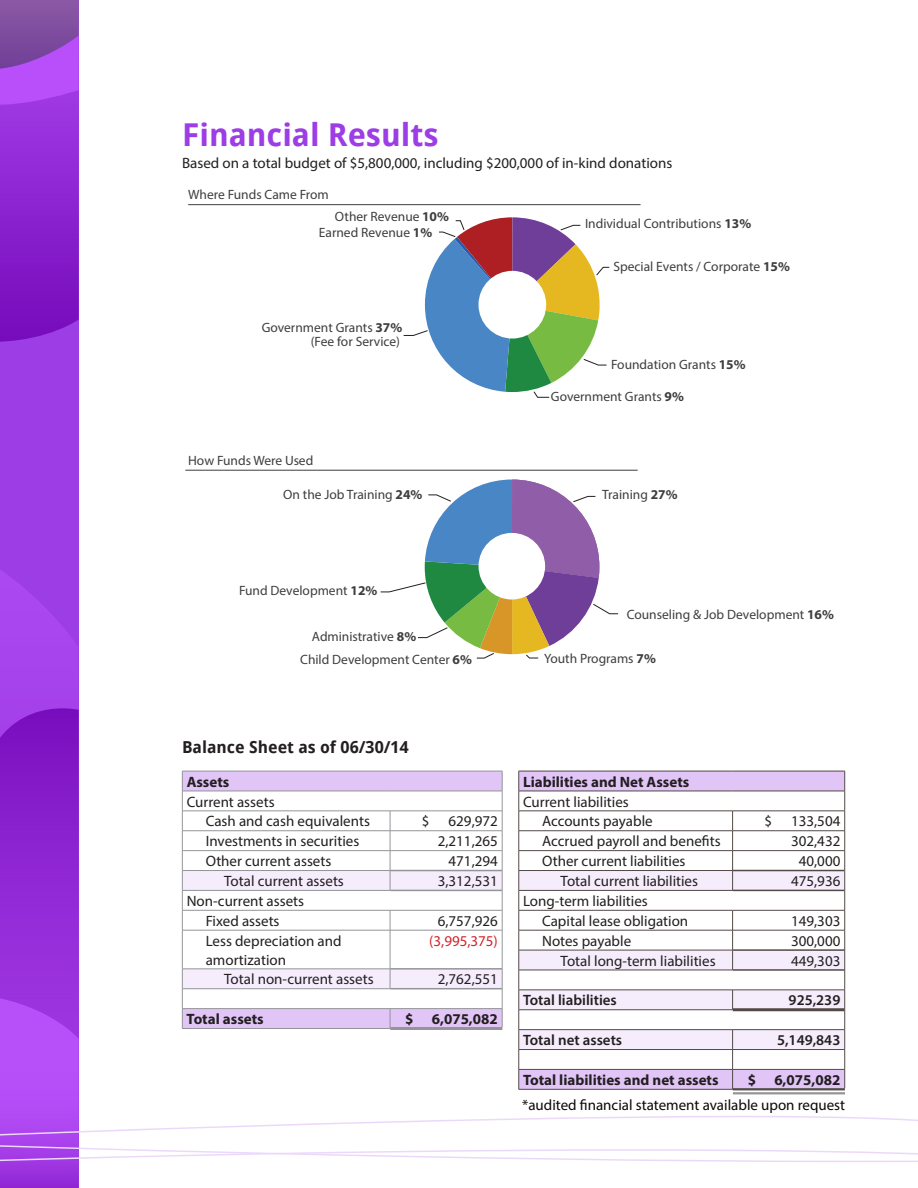
<style>
.page{position:relative;width:918px;height:1188px;background:#fff}
.page>*{position:absolute;margin:0;border:0;box-sizing:border-box;transform-origin:0 0}
.Heading{font:700 31.5px "Droid Sans";color:#9c3de6}
.Body{font:700 16.5px "Droid Sans";color:#231f20}
.Body-2{font:15px/18.8px "Myriad Pro";color:#231f20}
.Body-3{font:700 15px "Myriad Pro";color:#231f20}
.Body-4{font:600 15px "Myriad Pro";color:#231f20}
.Heading-2{font:15px "Myriad Pro";color:#0c0806}
.Body-5{font:15px "Myriad Pro";color:#d1232a}
.t1{font:13.5px/14.2px "Myriad Pro";color:#3e3e3f;text-align:right}
.s1{font-weight:700}
</style>
<div class="page">
<hr style="left:182px;top:1028px;width:208px;height:1px;background:#939598">
<hr style="left:390px;top:1027px;width:112px;height:3px;background:#939598">
<svg style="left:182px;top:771px;width:321px;height:257px"></svg>
<svg style="left:520px;top:772px;width:324px;height:317px"></svg>
<svg style="left:520px;top:871px;width:324px;height:178px"></svg>
<hr style="left:519px;top:771px;width:214px;height:1px;background:#524a47">
<hr style="left:733px;top:771px;width:112px;height:1px;background:#524a47">
<hr style="left:519px;top:791px;width:214px;height:1px;background:#524a47">
<hr style="left:733px;top:791px;width:112px;height:1px;background:#524a47">
<hr style="left:519px;top:811px;width:214px;height:1px;background:#524a47">
<hr style="left:733px;top:811px;width:112px;height:1px;background:#524a47">
<hr style="left:519px;top:830px;width:214px;height:1px;background:#524a47">
<hr style="left:733px;top:830px;width:112px;height:1px;background:#524a47">
<hr style="left:519px;top:850px;width:214px;height:1px;background:#524a47">
<hr style="left:733px;top:850px;width:112px;height:1px;background:#524a47">
<hr style="left:519px;top:870px;width:214px;height:1px;background:#524a47">
<svg style="left:732px;top:811px;width:1px;height:79px"></svg>
<hr style="left:519px;top:890px;width:214px;height:1px;background:#524a47">
<hr style="left:519px;top:910px;width:214px;height:1px;background:#524a47">
<hr style="left:733px;top:910px;width:112px;height:1px;background:#524a47">
<hr style="left:519px;top:930px;width:214px;height:1px;background:#524a47">
<hr style="left:733px;top:930px;width:112px;height:1px;background:#524a47">
<hr style="left:519px;top:950px;width:214px;height:1px;background:#524a47">
<svg style="left:732px;top:910px;width:1px;height:60px"></svg>
<hr style="left:519px;top:970px;width:214px;height:1px;background:#524a47">
<hr style="left:519px;top:990px;width:214px;height:1px;background:#524a47">
<hr style="left:733px;top:990px;width:112px;height:1px;background:#524a47">
<svg style="left:732px;top:990px;width:1px;height:19px"></svg>
<hr style="left:519px;top:1009px;width:214px;height:1px;background:#524a47">
<hr style="left:519px;top:1029px;width:214px;height:1px;background:#524a47">
<hr style="left:733px;top:1029px;width:112px;height:1px;background:#524a47">
<hr style="left:519px;top:1049px;width:214px;height:1px;background:#524a47">
<hr style="left:733px;top:1049px;width:112px;height:1px;background:#524a47">
<hr style="left:519px;top:1069px;width:214px;height:1px;background:#524a47">
<svg style="left:519px;top:771px;width:1px;height:318px"></svg>
<hr style="left:733px;top:1069px;width:112px;height:1px;background:#524a47">
<svg style="left:732px;top:1030px;width:1px;height:59px"></svg>
<svg style="left:844px;top:771px;width:1px;height:317px"></svg>
<hr style="left:519px;top:1089px;width:214px;height:1px;background:#524a47">
<hr style="left:733px;top:1008px;width:112px;height:3px;background:#524a47">
<hr style="left:733px;top:949px;width:112px;height:2px;background:#524a47">
<hr style="left:733px;top:969px;width:112px;height:2px;background:#524a47">
<hr style="left:733px;top:870px;width:112px;height:1px;background:#524a47">
<hr style="left:733px;top:890px;width:112px;height:1px;background:#524a47">
<hr style="left:733px;top:1088px;width:112px;height:2px;background:#524a47">
<hr style="left:188px;top:204px;width:453px;height:1px;background:#3e3e3f">
<svg style="left:403px;top:217px;width:207px;height:181px"></svg>
<hr style="left:185px;top:470px;width:453px;height:1px;background:#3e3e3f">
<svg style="left:380px;top:480px;width:238px;height:178px"></svg>
<div style="left:0;top:0;width:79px;height:1188px;background:#9c3de6"></div>
<img style="left:0;top:130px;width:79px;height:212px">
<img style="left:0;top:570px;width:78px;height:113px">
<img style="left:0;top:708px;width:79px;height:290px">
<img style="left:0;top:998px;width:79px;height:190px">
<svg style="left:0;top:0;width:79px;height:105px;background:#984dc8"></svg>
<svg style="left:0;top:1116px;width:918px;height:20px"></svg>
<svg style="left:0;top:1145px;width:918px;height:17px"></svg>
<hr style="left:733px;top:1092px;width:112px;height:2px;background:#939598">
<p class="Heading" style="left:182px;top:116px;width:258px">Financial Results</p>
<p class="Body-2" style="left:182px;top:154px;width:492px">Based on a total budget of $5,800,000, including $200,000 of in-kind donations</p>
<p class="t1" style="left:188px;top:187px;width:142px">Where Funds Came From</p>
<p class="t1" style="left:335px;top:209px;width:116px">Other Revenue <span class="s1">10%</span></p>
<p class="t1" style="left:319px;top:225px;width:115px">Earned Revenue <span class="s1">1%</span></p>
<p class="t1" style="left:262px;top:320px;width:142px">Government Grants <span class="s1">37% </span>(Fee for Service)</p>
<p class="t1" style="left:188px;top:453px;width:127px">How Funds Were Used</p>
<p class="t1" style="left:283px;top:487px;width:141px">On the Job Training <span class="s1">24%</span></p>
<p class="t1" style="left:239px;top:583px;width:140px">Fund Development <span class="s1">12%</span></p>
<p class="t1" style="left:312px;top:629px;width:106px">Administrative <span class="s1">8%</span></p>
<p class="t1" style="left:585px;top:217px;width:168px">Individual Contributions <span class="s1">13%</span></p>
<p class="t1" style="left:613px;top:259px;width:178px">Special Events / Corporate <span class="s1">15%</span></p>
<p class="t1" style="left:611px;top:357px;width:136px">Foundation Grants <span class="s1">15%</span></p>
<p class="t1" style="left:551px;top:389px;width:135px">Government Grants <span class="s1">9%</span></p>
<p class="t1" style="left:602px;top:487px;width:77px">Training <span class="s1">27%</span></p>
<p class="t1" style="left:627px;top:607px;width:209px">Counseling &amp; Job Development <span class="s1">16%</span></p>
<p class="t1" style="left:300px;top:652px;width:173px">Child Development Center <span class="s1">6%</span></p>
<p class="t1" style="left:544px;top:651px;width:113px">Youth Programs <span class="s1">7%</span></p>
<p class="Body" style="left:182px;top:737px;width:228px">Balance Sheet as of 06/30/14</p>
<p class="Body-3" style="left:187px;top:772px;width:44px">Assets</p>
<p class="Body-2" style="left:187px;top:792px;width:89px">Current assets</p>
<p class="Body-2" style="left:206px;top:812px;width:166px">Cash and cash equivalents</p>
<p class="Body-2" style="left:422px;top:812px;width:9px">$</p>
<p class="Body-2" style="left:449px;top:812px;width:51px">629,972</p>
<p class="Body-2" style="left:206px;top:832px;width:155px">Investments in securities</p>
<p class="Body-2" style="left:438px;top:832px;width:62px">2,211,265</p>
<p class="Body-2" style="left:206px;top:852px;width:127px">Other current assets</p>
<p class="Body-2" style="left:449px;top:852px;width:51px">471,294</p>
<p class="Body-2" style="left:224px;top:871px;width:121px">Total current assets</p>
<p class="Body-2" style="left:438px;top:871px;width:62px">3,312,531</p>
<p class="Body-2" style="left:187px;top:891px;width:119px">Non-current assets</p>
<p class="Body-2" style="left:206px;top:911px;width:75px">Fixed assets</p>
<p class="Body-2" style="left:438px;top:911px;width:62px">6,757,926</p>
<p class="Body-2" style="left:206px;top:931px;width:137px">Less depreciation and amortization</p>
<p class="Body-5" style="left:429px;top:931px;width:70px">(3,995,375)</p>
<p class="Body-2" style="left:224px;top:970px;width:151px">Total non-current assets</p>
<p class="Body-2" style="left:438px;top:970px;width:62px">2,762,551</p>
<p class="Body-3" style="left:187px;top:1009px;width:79px">Total assets</p>
<p class="Body-3" style="left:405px;top:1009px;width:94px">$ 6,075,082</p>
<p class="Body-3" style="left:523px;top:772px;width:168px">Liabilities and Net Assets</p>
<p class="Body-2" style="left:523px;top:792px;width:107px">Current liabilities</p>
<p class="Body-2" style="left:542px;top:812px;width:112px">Accounts payable</p>
<p class="Body-2" style="left:764px;top:812px;width:9px">$</p>
<p class="Body-2" style="left:791px;top:812px;width:51px">133,504</p>
<p class="Body-2" style="left:542px;top:832px;width:180px">Accrued payroll and benefits</p>
<p class="Body-2" style="left:791px;top:832px;width:51px">302,432</p>
<p class="Body-2" style="left:542px;top:852px;width:145px">Other current liabilities</p>
<p class="Body-2" style="left:799px;top:852px;width:43px">40,000</p>
<p class="Body-2" style="left:561px;top:871px;width:139px">Total current liabilities</p>
<p class="Body-2" style="left:791px;top:871px;width:51px">475,936</p>
<p class="Body-2" style="left:523px;top:891px;width:126px">Long-term liabilities</p>
<p class="Body-2" style="left:542px;top:911px;width:148px">Capital lease obligation</p>
<p class="Body-2" style="left:791px;top:911px;width:51px">149,303</p>
<p class="Body-2" style="left:542px;top:931px;width:91px">Notes payable</p>
<p class="Body-2" style="left:791px;top:931px;width:51px">300,000</p>
<p class="Body-2" style="left:561px;top:951px;width:156px">Total long-term liabilities</p>
<p class="Body-2" style="left:791px;top:951px;width:51px">449,303</p>
<p class="Body-4" style="left:523px;top:991px;width:95px">Total liabilities</p>
<p class="Body-4" style="left:789px;top:991px;width:53px">925,239</p>
<p class="Body-4" style="left:523px;top:1031px;width:101px">Total net assets</p>
<p class="Body-4" style="left:777px;top:1031px;width:65px">5,149,843</p>
<p class="Body-3" style="left:523px;top:1070px;width:197px">Total liabilities and net assets</p>
<p class="Body-3" style="left:748px;top:1070px;width:94px">$ 6,075,082</p>
<p class="Heading-2" style="left:522px;top:1095px;width:325px">*audited financial statement available upon request</p>
</div>
